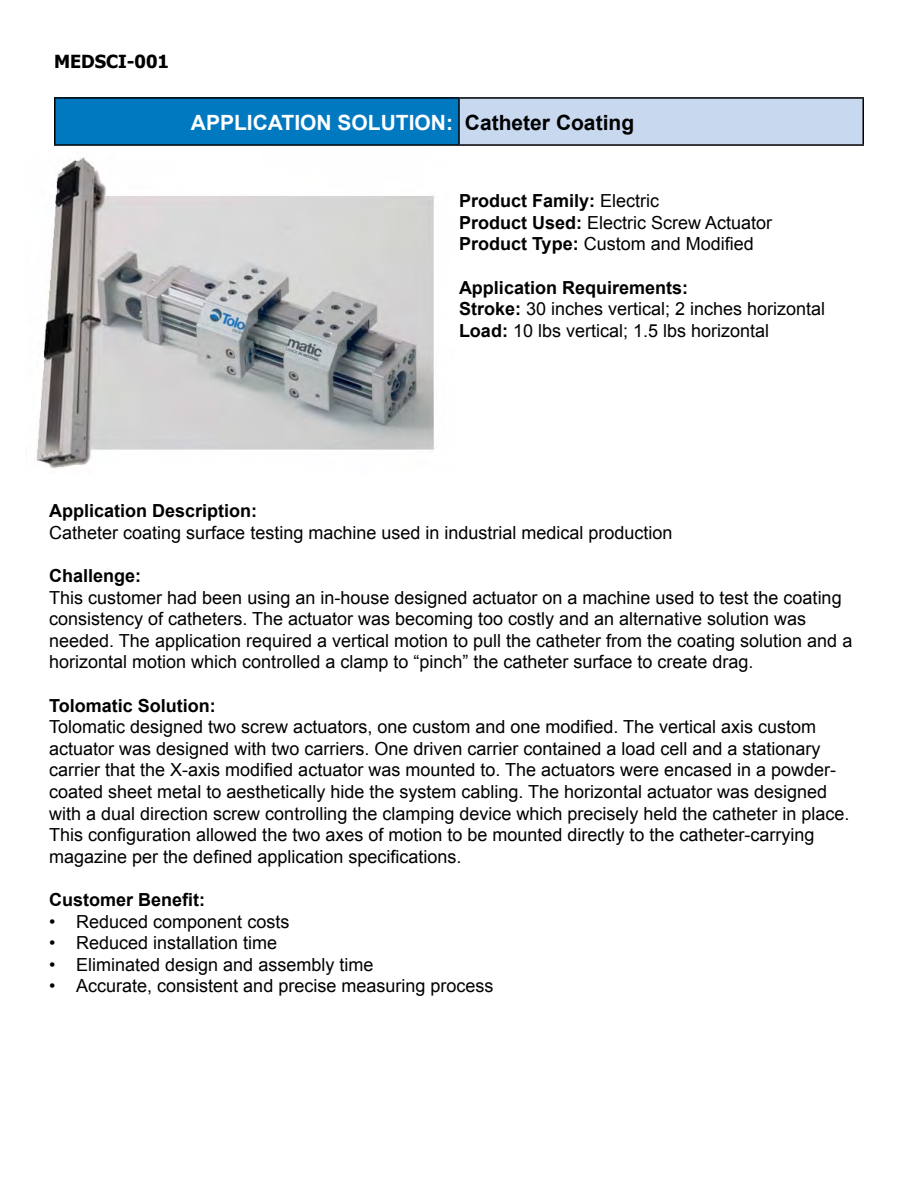
<style>
.page{position:relative;width:918px;height:1188px;background:#fff}
.page>*{position:absolute;margin:0;border:0;box-sizing:border-box;transform-origin:0 0}
.t1{font:700 21px "Arial";color:#fff}
.t2{font:18px/21.6px "Arial";color:#000}
.t3{font:700 18px "Arial";color:#000}
.t4{font:700 18px "Tahoma";color:#000}
.s1{color:#000}
.s2{font-weight:700}
</style>
<div class="page">
<div style="left:55px;top:98px;width:404px;height:47px;background:#0079c1"></div>
<div style="left:459px;top:98px;width:404px;height:47px;background:#c7d8ef"></div>
<hr style="left:54px;top:97px;width:405px;height:2px;background:#000">
<hr style="left:54px;top:99px;width:2px;height:45px;background:#000">
<hr style="left:459px;top:97px;width:405px;height:2px;background:#000">
<hr style="left:458px;top:99px;width:2px;height:45px;background:#000">
<hr style="left:862px;top:99px;width:2px;height:45px;background:#000">
<hr style="left:54px;top:144px;width:405px;height:2px;background:#000">
<hr style="left:459px;top:144px;width:405px;height:2px;background:#000">
<img style="left:36px;top:157px;width:398px;height:312px">
<p class="t4" style="left:54px;top:49px;width:117px">MEDSCI-001</p>
<p class="t1" style="left:191px;top:108px;width:445px">APPLICATION SOLUTION: <span class="s1">Catheter Coating</span></p>
<p class="t2" style="left:459px;top:190px;width:315px"><span class="s2">Product Family:</span> Electric<br><span class="s2">Product Used:</span> Electric Screw Actuator<br><span class="s2">Product Type:</span> Custom and Modified</p>
<p class="t2" style="left:459px;top:277px;width:368px"><span class="s2">Application Requirements:<br>Stroke:</span> 30 inches vertical; 2 inches horizontal<br><span class="s2">Load:</span> 10 lbs vertical; 1.5 lbs horizontal</p>
<p class="t3" style="left:49px;top:499px;width:210px">Application Description:</p>
<p class="t2" style="left:49px;top:522px;width:625px">Catheter coating surface testing machine used in industrial medical production</p>
<p class="t3" style="left:49px;top:564px;width:94px">Challenge:</p>
<p class="t2" style="left:49px;top:587px;width:805px">This customer had been using an in-house designed actuator on a machine used to test the coating consistency of catheters. The actuator was becoming too costly and an alternative solution was needed. The application required a vertical motion to pull the catheter from the coating solution and a horizontal motion which controlled a clamp to “pinch” the catheter surface to create drag.</p>
<p class="t3" style="left:49px;top:693px;width:168px">Tolomatic Solution:</p>
<p class="t2" style="left:49px;top:716px;width:802px">Tolomatic designed two screw actuators, one custom and one modified. The vertical axis custom actuator was designed with two carriers. One driven carrier contained a load cell and a stationary carrier that the X-axis modified actuator was mounted to. The actuators were encased in a powder&shy;coated sheet metal to aesthetically hide the system cabling. The horizontal actuator was designed with a dual direction screw controlling the clamping device which precisely held the catheter in place.<br>This configuration allowed the two axes of motion to be mounted directly to the catheter-carrying magazine per the defined application specifications.</p>
<p class="t3" style="left:49px;top:888px;width:158px">Customer Benefit:</p>
<p class="t2" style="left:49px;top:911px;width:242px">• Reduced component costs</p>
<p class="t2" style="left:49px;top:932px;width:230px">• Reduced installation time</p>
<p class="t2" style="left:49px;top:954px;width:326px">• Eliminated design and assembly time</p>
<p class="t2" style="left:49px;top:975px;width:446px">• Accurate, consistent and precise measuring process</p>
</div>
